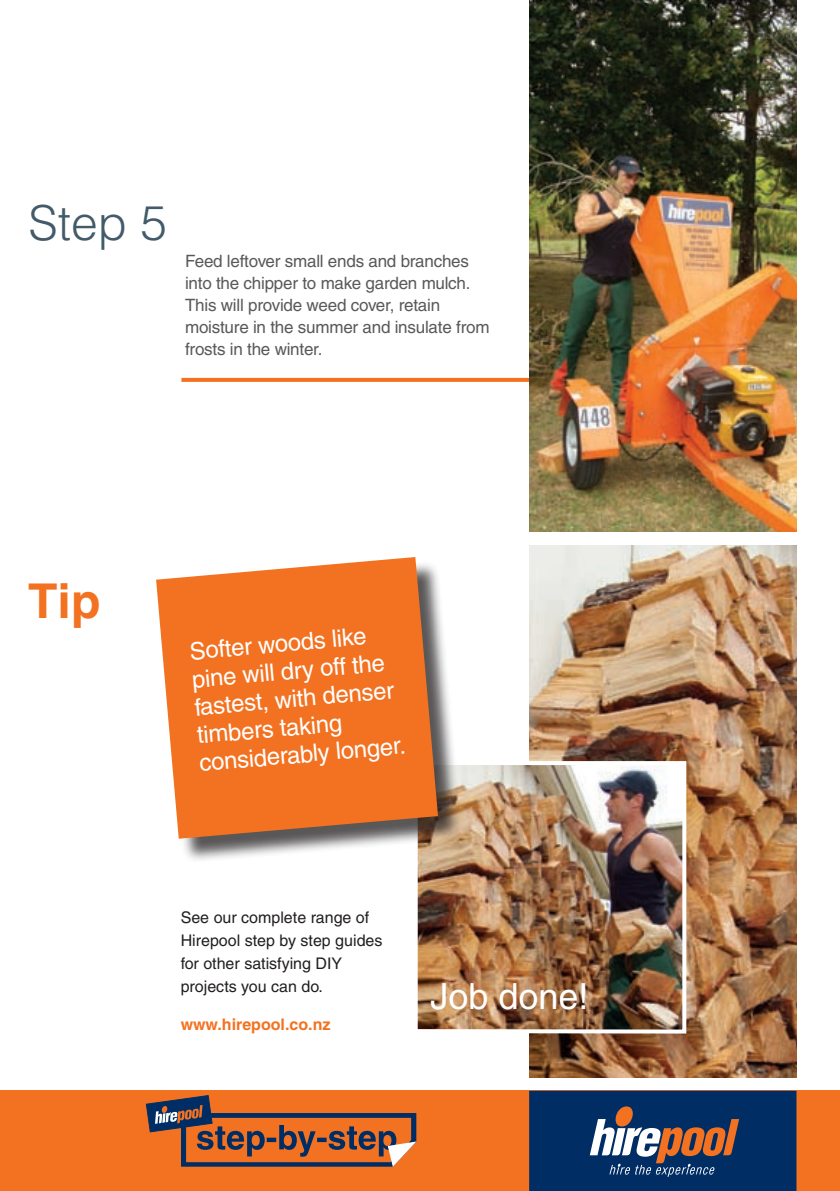
<style>
.page{position:relative;width:840px;height:1191px;background:#fff}
.page>*{position:absolute;margin:0;border:0;box-sizing:border-box;transform-origin:0 0}
.t1{font:300 48px "Helvetica";color:#425a69}
.t2{font:700 48px "Helvetica";color:#f37221}
.t3{font:36px "Helvetica";color:#fff}
.t4{font:24px/28px "Helvetica";color:#fff}
.t5{font:17px/22px "Helvetica";letter-spacing:-.015em;color:#58595b}
.t6{font:16px/23px "Helvetica";color:#231f20}
.t7{font:700 16px "Helvetica";color:#f37221}
</style>
<div class="page">
<svg style="left:181px;top:378px;width:348px;height:4px"></svg>
<div style="left:0;top:1090px;width:839px;height:101px;background:#f37221"></div>
<svg style="left:529px;top:1090px;width:267px;height:101px;background:#233f67"></svg>
<svg style="left:145px;top:1095px;width:271px;height:71px"></svg>
<img style="left:529px;top:545px;width:267px;height:532px">
<img style="left:417px;top:759px;width:271px;height:276px">
<img style="left:529px;top:0;width:267px;height:531px">
<div style="left:159px;top:560px;width:302px;height:302px;background:#231f20;opacity:.75"></div>
<svg style="left:156px;top:557px;width:283px;height:283px;background:#ea7c38"></svg>
<h1 class="t1" style="left:28px;top:193px;width:140px">Step 5</h1>
<p class="t5" style="left:185px;top:249px;width:306px">Feed leftover small ends and branches into the chipper to make garden mulch.<br>This will provide weed cover, retain moisture in the summer and insulate from frosts in the winter.</p>
<h1 class="t2" style="left:28px;top:572px;width:73px">Tip</h1>
<h3 class="t4" style="left:188px;top:637px;width:208px;rotate:-5deg">Softer woods like pine will dry off the fastest, with denser timbers taking considerably longer.</h3>
<p class="t6" style="left:181px;top:905px;width:203px">See our complete range of<br>Hirepool step by step guides for other satisfying DIY projects you can do.</p>
<p class="t7" style="left:181px;top:1014px;width:151px">www.hirepool.co.nz</p>
<h2 class="t3" style="left:430px;top:975px;width:160px">Job done!</h2>
</div>
